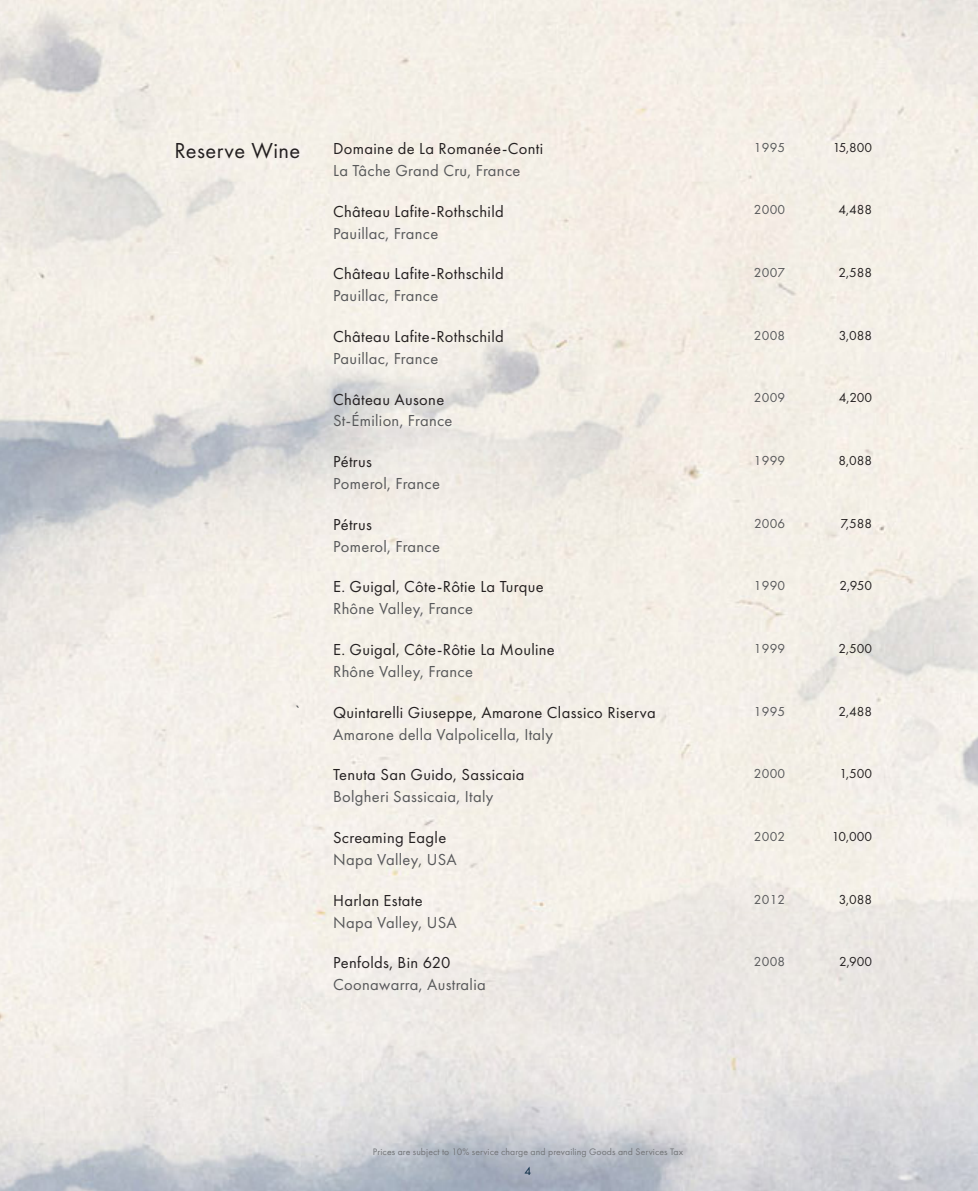
<style>
.page{position:relative;width:978px;height:1191px;background:#fff}
.page>*{position:absolute;margin:0;border:0;box-sizing:border-box;transform-origin:0 0}
.TITLE___ENGLISH{font:22.5px "Futura PT";letter-spacing:.02em;color:#231f20}
.WINE_NAME{font:16.5px "Futura PT";letter-spacing:.02em;color:#231f20}
.WINE_NAME-2{font:16.5px "Futura PT";letter-spacing:.02em;color:#57585a}
.Price_Column{font:13.5px "Futura PT";color:#231f20}
.WINE_NAME-3{font:13.5px "Futura PT";letter-spacing:.02em;color:#57585a}
.Chinese_Description{font:700 13.2px "Adobe Fan Heiti Std";color:#57585a}
.t1{font:12px "Futura PT";color:#03253e}
.t2{font:9.75px "Futura PT";letter-spacing:.01em;color:#727477}
</style>
<div class="page">
<p class="TITLE___ENGLISH" style="left:175px;top:138px;width:127px">Reserve Wine</p>
<p class="WINE_NAME" style="left:333px;top:139px;width:212px">Domaine de La Romanée-Conti</p>
<p class="WINE_NAME-2" style="left:333px;top:160px;width:189px">La Tâche Grand Cru, France</p>
<p class="WINE_NAME-3" style="left:754px;top:139px;width:33px">1995</p>
<p class="Price_Column" style="left:833px;top:139px;width:41px">15,800</p>
<p class="WINE_NAME" style="left:333px;top:201px;width:172px">Château Lafite-Rothschild</p>
<p class="WINE_NAME-2" style="left:333px;top:223px;width:107px">Pauillac, France</p>
<p class="WINE_NAME-3" style="left:754px;top:202px;width:33px">2000</p>
<p class="Price_Column" style="left:839px;top:202px;width:35px">4,488</p>
<p class="WINE_NAME" style="left:333px;top:264px;width:172px">Château Lafite-Rothschild</p>
<p class="WINE_NAME-2" style="left:333px;top:286px;width:107px">Pauillac, France</p>
<p class="WINE_NAME-3" style="left:754px;top:264px;width:33px">2007</p>
<p class="Price_Column" style="left:839px;top:264px;width:35px">2,588</p>
<p class="WINE_NAME" style="left:333px;top:326px;width:172px">Château Lafite-Rothschild</p>
<p class="WINE_NAME-2" style="left:333px;top:348px;width:107px">Pauillac, France</p>
<p class="WINE_NAME-3" style="left:754px;top:327px;width:33px">2008</p>
<p class="Price_Column" style="left:839px;top:327px;width:35px">3,088</p>
<p class="WINE_NAME" style="left:333px;top:389px;width:113px">Château Ausone</p>
<p class="WINE_NAME-2" style="left:333px;top:411px;width:121px">St-Émilion, France</p>
<p class="WINE_NAME-3" style="left:754px;top:390px;width:33px">2009</p>
<p class="Price_Column" style="left:839px;top:390px;width:35px">4,200</p>
<p class="WINE_NAME" style="left:333px;top:452px;width:40px">Pétrus</p>
<p class="WINE_NAME-2" style="left:333px;top:474px;width:109px">Pomerol, France</p>
<p class="WINE_NAME-3" style="left:754px;top:452px;width:33px">1999</p>
<p class="Price_Column" style="left:839px;top:452px;width:35px">8,088</p>
<p class="WINE_NAME" style="left:333px;top:514px;width:40px">Pétrus</p>
<p class="WINE_NAME-2" style="left:333px;top:536px;width:109px">Pomerol, France</p>
<p class="WINE_NAME-3" style="left:754px;top:515px;width:33px">2006</p>
<p class="Price_Column" style="left:840px;top:515px;width:33px">7,588</p>
<p class="WINE_NAME" style="left:333px;top:577px;width:212px">E. Guigal, Côte-Rôtie La Turque</p>
<p class="WINE_NAME-2" style="left:333px;top:599px;width:142px">Rhône Valley, France</p>
<p class="WINE_NAME-3" style="left:754px;top:577px;width:33px">1990</p>
<p class="Price_Column" style="left:840px;top:577px;width:34px">2,950</p>
<p class="WINE_NAME" style="left:333px;top:640px;width:223px">E. Guigal, Côte-Rôtie La Mouline</p>
<p class="WINE_NAME-2" style="left:333px;top:662px;width:142px">Rhône Valley, France</p>
<p class="WINE_NAME-3" style="left:754px;top:640px;width:33px">1999</p>
<p class="Price_Column" style="left:839px;top:640px;width:35px">2,500</p>
<p class="Chinese_Description" style="left:296px;top:703px;width:6px">`</p>
<p class="WINE_NAME" style="left:333px;top:702px;width:324px">Quintarelli Giuseppe, Amarone Classico Riserva</p>
<p class="WINE_NAME-2" style="left:333px;top:724px;width:221px">Amarone della Valpolicella, Italy</p>
<p class="WINE_NAME-3" style="left:754px;top:703px;width:33px">1995</p>
<p class="Price_Column" style="left:839px;top:703px;width:35px">2,488</p>
<p class="WINE_NAME" style="left:333px;top:765px;width:193px">Tenuta San Guido, Sassicaia</p>
<p class="WINE_NAME-2" style="left:333px;top:787px;width:162px">Bolgheri Sassicaia, Italy</p>
<p class="WINE_NAME-3" style="left:754px;top:765px;width:33px">2000</p>
<p class="Price_Column" style="left:840px;top:765px;width:34px">1,500</p>
<p class="WINE_NAME" style="left:333px;top:828px;width:115px">Screaming Eagle</p>
<p class="WINE_NAME-2" style="left:333px;top:850px;width:125px">Napa Valley, USA</p>
<p class="WINE_NAME-3" style="left:754px;top:828px;width:33px">2002</p>
<p class="Price_Column" style="left:832px;top:828px;width:42px">10,000</p>
<p class="WINE_NAME" style="left:333px;top:890px;width:91px">Harlan Estate</p>
<p class="WINE_NAME-2" style="left:333px;top:912px;width:125px">Napa Valley, USA</p>
<p class="WINE_NAME-3" style="left:754px;top:891px;width:33px">2012</p>
<p class="Price_Column" style="left:839px;top:891px;width:35px">3,088</p>
<p class="WINE_NAME" style="left:333px;top:953px;width:119px">Penfolds, Bin 620</p>
<p class="WINE_NAME-2" style="left:333px;top:975px;width:154px">Coonawarra, Australia</p>
<p class="WINE_NAME-3" style="left:754px;top:953px;width:33px">2008</p>
<p class="Price_Column" style="left:839px;top:953px;width:35px">2,900</p>
<p class="t2" style="left:373px;top:1146px;width:312px">Prices are subject to 10% service charge and prevailing Goods and Services Tax</p>
<p class="t1" style="left:524px;top:1164px;width:8px">4</p>
</div>
